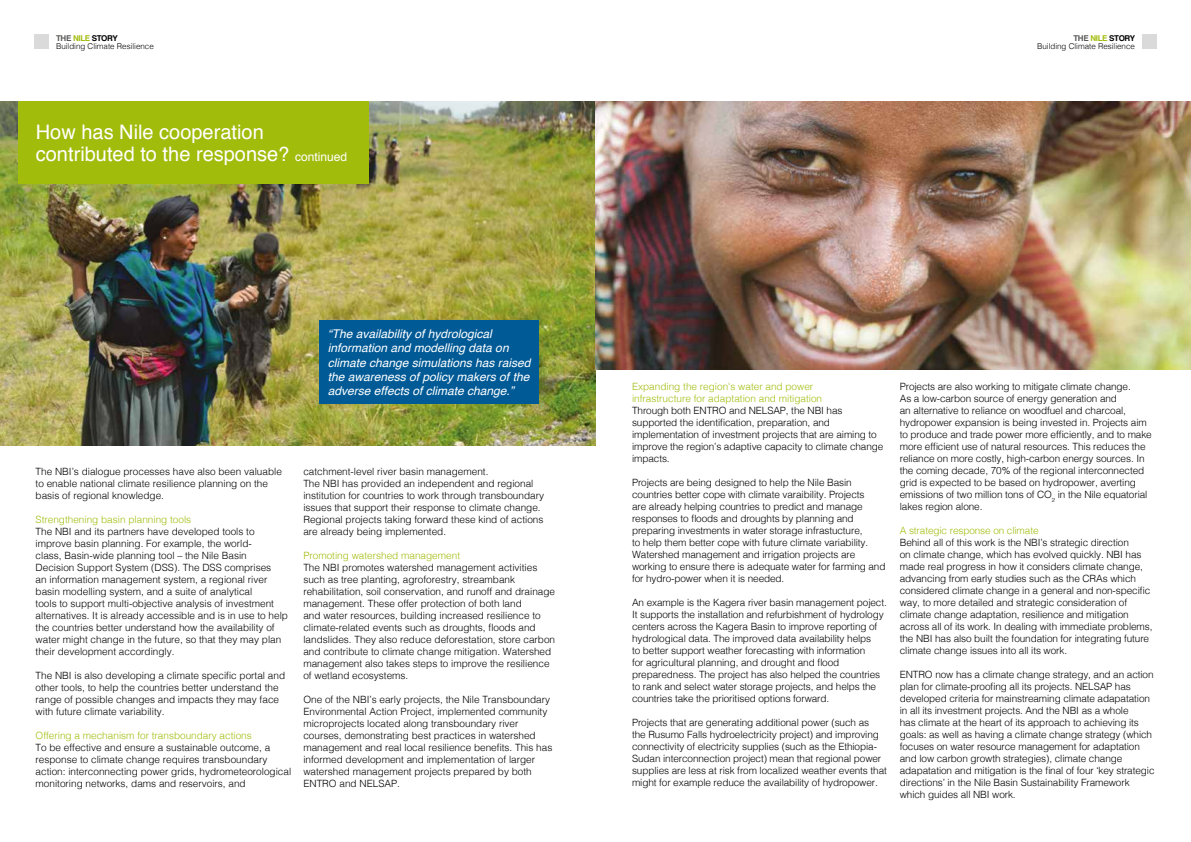
<style>
.page{position:relative;width:1191px;height:842px;background:#fff}
.page>*{position:absolute;margin:0;border:0;box-sizing:border-box;transform-origin:0 0}
.t1{font:20px/22px "Helvetica";color:#fff}
.t2{font:italic 12px/14.4px "Helvetica";color:#fff}
.t3{font:300 10px/12px "Helvetica";letter-spacing:-.01em;color:#000}
.t4{font:300 10px/12px "Helvetica";color:#a2bc0c}
.t5{font:300 8px/8.3px "Helvetica";color:#000;text-align:right}
.s1{font-weight:700;color:#575756}
.s2{font-weight:700;color:#a2bc0c}
.s3{font-weight:700}
.s4{font-size:12px}
</style>
<div class="page">
<div style="left:1142px;top:34px;width:14px;height:15px;background:#dadada"></div>
<div style="left:34px;top:34px;width:15px;height:15px;background:#dadada"></div>
<img style="left:0;top:102px;width:595px;height:344px">
<div style="left:319px;top:320px;width:220px;height:84px;background:#005a96"></div>
<img style="left:595px;top:102px;width:596px;height:267px">
<div style="left:18px;top:102px;width:351px;height:82px;background:#a2bc0c"></div>
<p class="t5" style="left:56px;top:33px;width:99px;text-align:left"><span class="s1">THE</span> <span class="s2">NILE</span> <span class="s3">STORY<br></span>Building Climate Resilience</p>
<h1 class="t1" style="left:36px;top:122px;width:313px">How has Nile cooperation contributed to the response? <span class="s4">continued</span></h1>
<p class="t2" style="left:328px;top:327px;width:204px">“The availability of hydrological information and modelling data on climate change simulations has raised the awareness of policy makers of the adverse effects of climate change.”</p>
<p class="t3" style="left:36px;top:464px;width:248px">The NBI’s dialogue processes have also been valuable to enable national climate resilience planning on the basis of regional knowledge.</p>
<p class="t4" style="left:36px;top:512px;width:157px">Strengthening basin planning tools</p>
<p class="t3" style="left:36px;top:524px;width:254px">The NBI and its partners have developed tools to improve basin planning. For example, the world-<br>class, Basin-wide planning tool – the Nile Basin Decision Support System (DSS). The DSS comprises<br>an information management system, a regional river basin modelling system, and a suite of analytical<br>tools to support multi-objective analysis of investment alternatives. It is already accessible and is in use to help the countries better understand how the availability of water might change in the future, so that they may plan their development accordingly.</p>
<p class="t3" style="left:36px;top:668px;width:251px">The NBI is also developing a climate specific portal and other tools, to help the countries better understand the range of possible changes and impacts they may face with future climate variability.</p>
<p class="t4" style="left:36px;top:728px;width:218px">Offering a mechanism for transboundary actions</p>
<p class="t3" style="left:36px;top:740px;width:257px">To be effective and ensure a sustainable outcome, a response to climate change requires transboundary action: interconnecting power grids, hydrometeorological monitoring networks, dams and reservoirs, and</p>
<p class="t3" style="left:303px;top:464px;width:242px">catchment-level river basin management.<br>The NBI has provided an independent and regional institution for countries to work through transboundary issues that support their response to climate change.<br>Regional projects taking forward these kind of actions are already being implemented.</p>
<p class="t4" style="left:303px;top:548px;width:158px">Promoting watershed management</p>
<p class="t3" style="left:303px;top:560px;width:253px">The NBI promotes watershed management activities such as tree planting, agroforestry, streambank rehabilitation, soil conservation, and runoff and drainage management. These offer protection of both land<br>and water resources, building increased resilience to climate-related events such as droughts, floods and landslides. They also reduce deforestation, store carbon and contribute to climate change mitigation. Watershed management also takes steps to improve the resilience of wetland ecosystems.</p>
<p class="t3" style="left:303px;top:692px;width:250px">One of the NBI’s early projects, the Nile Transboundary Environmental Action Project, implemented community microprojects located along transboundary river courses, demonstrating best practices in watershed management and real local resilience benefits. This has informed development and implementation of larger watershed management projects prepared by both ENTRO and NELSAP.</p>
<p class="t5" style="left:1037px;top:33px;width:99px"><span class="s1">THE</span> <span class="s2">NILE</span> <span class="s3">STORY<br></span>Building Climate Resilience</p>
<p class="t4" style="left:632px;top:380px;width:192px">Expanding the region's water and power infrastructure for adaptation and mitigation</p>
<p class="t3" style="left:632px;top:404px;width:253px">Through both ENTRO and NELSAP, the NBI has supported the identification, preparation, and implementation of investment projects that are aiming to improve the region’s adaptive capacity to climate change impacts.</p>
<p class="t3" style="left:632px;top:476px;width:255px">Projects are being designed to help the Nile Basin countries better cope with climate varaibility. Projects<br>are already helping countries to predict and manage responses to floods and droughts by planning and preparing investments in water storage infrastucture,<br>to help them better cope with future climate variability.<br>Watershed management and irrigation projects are working to ensure there is adequate water for farming and for hydro-power when it is needed.</p>
<p class="t3" style="left:632px;top:596px;width:256px">An example is the Kagera river basin management poject.<br>It supports the installation and refurbishment of hydrology centers across the Kagera Basin to improve reporting of hydrological data. The improved data availability helps<br>to better support weather forecasting with information<br>for agricultural planning, and drought and flood preparedness. The project has also helped the countries to rank and select water storage projects, and helps the countries take the prioritised options forward.</p>
<p class="t3" style="left:632px;top:716px;width:256px">Projects that are generating additional power (such as<br>the Rusumo Falls hydroelectricity project) and improving connectivity of electricity supplies (such as the Ethiopia-Sudan interconnection project) mean that regional power supplies are less at risk from localized weather events that might for example reduce the availability of hydropower.</p>
<p class="t3" style="left:899px;top:380px;width:253px">Projects are also working to mitigate climate change.<br>As a low-carbon source of energy generation and<br>an alternative to reliance on woodfuel and charcoal, hydropower expansion is being invested in. Projects aim to produce and trade power more efficiently, and to make more efficient use of natural resources. This reduces the reliance on more costly, high-carbon energy sources. In the coming decade, 70% of the regional interconnected grid is expected to be based on hydropower, averting emissions of two million tons of CO<sub>2</sub> in the Nile equatorial lakes region alone.</p>
<p class="t4" style="left:899px;top:524px;width:140px">A strategic response on climate</p>
<p class="t3" style="left:899px;top:536px;width:254px">Behind all of this work is the NBI’s strategic direction<br>on climate change, which has evolved quickly. NBI has made real progress in how it considers climate change, advancing from early studies such as the CRAs which considered climate change in a general and non-specific way, to more detailed and strategic consideration of climate change adaptation, resilience and mitigation across all of its work. In dealing with immediate problems, the NBI has also built the foundation for integrating future climate change issues into all its work.</p>
<p class="t3" style="left:899px;top:668px;width:256px">ENTRO now has a climate change strategy, and an action plan for climate-proofing all its projects. NELSAP has developed criteria for mainstreaming climate adapatation in all its investment projects. And the NBI as a whole<br>has climate at the heart of its approach to achieving its goals: as well as having a climate change strategy (which focuses on water resource management for adaptation and low carbon growth strategies), climate change adapatation and mitigation is the final of four ‘key strategic directions’ in the Nile Basin Sustainability Framework which guides all NBI work.</p>
</div>
